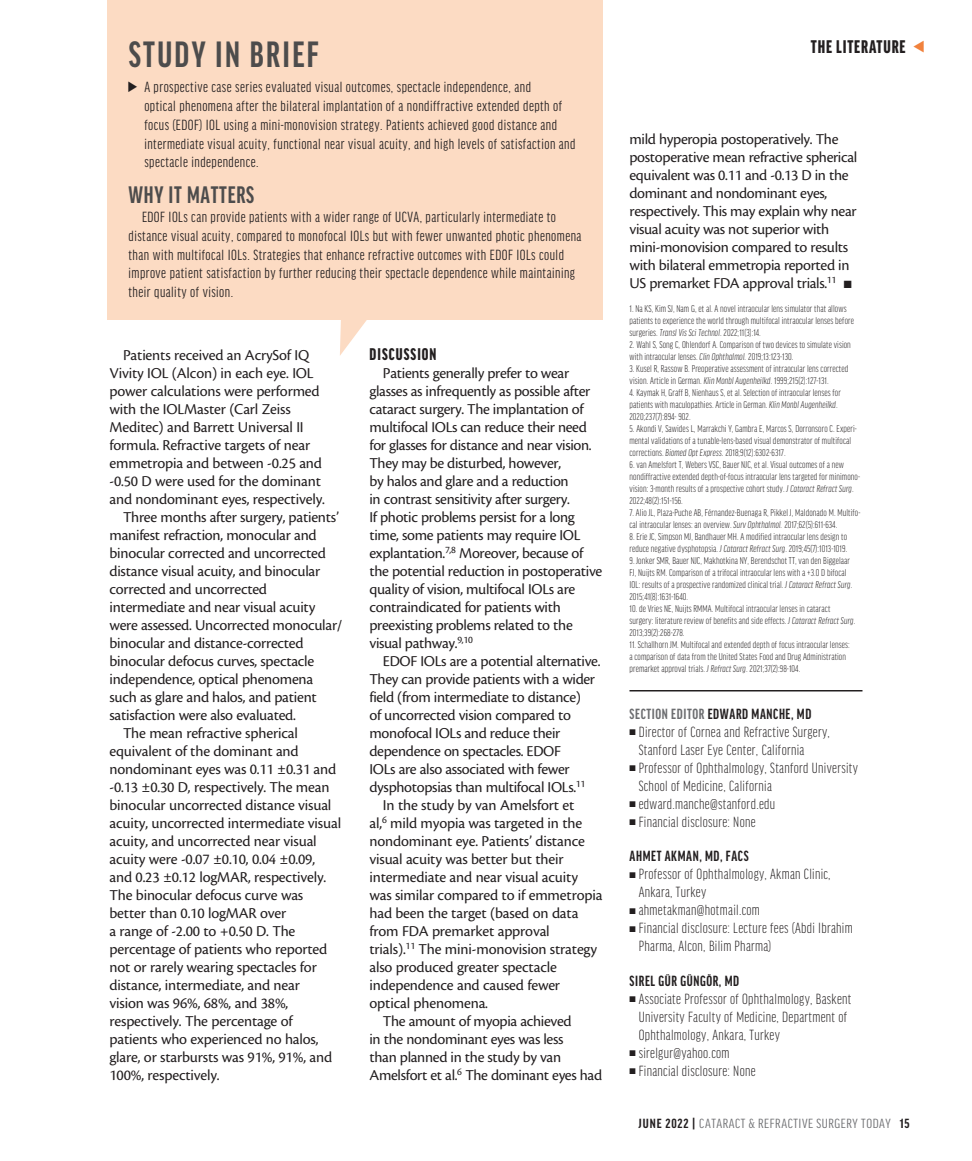
<style>
.page{position:relative;width:972px;height:1161px;background:#fff}
.page>*{position:absolute;margin:0;border:0;box-sizing:border-box;transform-origin:0 0}
.study_in_brief_heade{font:700 extra-condensed 39px "Good Headline Pro";letter-spacing:.06em;color:#4d4c4c}
.study_in_brief_subhe{font:700 extra-condensed 25.5px "Good Headline Pro";letter-spacing:.03em;color:#4d4c4c}
.t1{font:900 extra-condensed 19.5px "Good Headline Pro";letter-spacing:.045em;color:#231f20}
.subhead_alternate{font:900 extra-condensed 18px "Good Headline Pro";letter-spacing:.06em;color:#231f20}
.body{font:15.75px/18px "Cronos Pro";letter-spacing:-.015em;color:#231f20}
.study_in_brief_body{font:extra-condensed 15.75px/18.8px "Good Headline Pro";letter-spacing:.03em;color:#231f20}
.bio_info{font:300 extra-condensed 15.75px/18px "Good Headline Pro";letter-spacing:.02em;color:#231f20}
.bio_name_no_line{font:700 extra-condensed 15.75px "Good Headline Pro";letter-spacing:.04em;color:#231f20}
.bio_name{font:700 extra-condensed 15.75px "Good Headline Pro";letter-spacing:.04em;color:#231f20}
.t2{font:extra-condensed 14.1px "Good Headline Pro";letter-spacing:.035em;color:#6c6d70;scale:1.11 1}
.footnote{font:300 extra-condensed 10.5px/12px "Good Headline Pro";letter-spacing:.01em;color:#231f20}
.body-2{font:10.5px "Zapf Dingbats ITC";color:#231f20}
.s1{font-style:italic}
.s2{color:#6c6d70}
.s3{font-weight:700;color:#231f20}
</style>
<div class="page">
<hr style="left:630px;top:690px;width:232px;height:2px;background:#231f20">
<div style="left:107px;top:0;width:496px;height:320px;background:#fcdbc3"></div>
<svg style="left:340px;top:320px;width:27px;height:36px"></svg>
<p class="study_in_brief_heade" style="left:129px;top:35px;width:192px">STUDY IN BRIEF</p>
<p class="study_in_brief_body" style="left:144px;top:78px;width:433px">A prospective case series evaluated visual outcomes, spectacle independence, and<br>optical phenomena after the bilateral implantation of a nondiffractive extended depth of focus (EDOF) IOL using a mini-monovision strategy. Patients achieved good distance and intermediate visual acuity, functional near visual acuity, and high levels of satisfaction and spectacle independence.</p>
<p class="study_in_brief_subhe" style="left:129px;top:183px;width:127px">WHY IT MATTERS</p>
<p class="study_in_brief_body" style="left:129px;top:208px;width:454px;text-indent:14px">EDOF IOLs can provide patients with a wider range of UCVA, particularly intermediate to distance visual acuity, compared to monofocal IOLs but with fewer unwanted photic phenomena than with multifocal IOLs. Strategies that enhance refractive outcomes with EDOF IOLs could improve patient satisfaction by further reducing their spectacle dependence while maintaining their quality of vision.</p>
<p class="body" style="left:110px;top:346px;width:217px;text-indent:14px">Patients received an AcrySof IQ Vivity IOL (Alcon) in each eye. IOL power calculations were performed with the IOLMaster (Carl Zeiss Meditec) and Barrett Universal II formula. Refractive targets of near emmetropia and between -0.25 and -0.50 D were used for the dominant and nondominant eyes, respectively.</p>
<p class="body" style="left:110px;top:508px;width:235px;text-indent:14px">Three months after surgery, patients’ manifest refraction, monocular and binocular corrected and uncorrected distance visual acuity, and binocular corrected and uncorrected intermediate and near visual acuity were assessed. Uncorrected monocular/ binocular and distance-corrected binocular defocus curves, spectacle independence, optical phenomena such as glare and halos, and patient satisfaction were also evaluated.</p>
<p class="body" style="left:110px;top:724px;width:233px;text-indent:14px">The mean refractive spherical equivalent of the dominant and nondominant eyes was 0.11 ±0.31 and -0.13 ±0.30 D, respectively. The mean binocular uncorrected distance visual acuity, uncorrected intermediate visual acuity, and uncorrected near visual acuity were -0.07 ±0.10, 0.04 ±0.09, and 0.23 ±0.12 logMAR, respectively.<br>The binocular defocus curve was better than 0.10 logMAR over<br>a range of -2.00 to +0.50 D. The percentage of patients who reported not or rarely wearing spectacles for distance, intermediate, and near<br>vision was 96%, 68%, and 38%, respectively. The percentage of patients who experienced no halos, glare, or starbursts was 91%, 91%, and 100%, respectively.</p>
<p class="subhead_alternate" style="left:370px;top:345px;width:68px">DISCUSSION</p>
<p class="body" style="left:369px;top:364px;width:234px;text-indent:14px">Patients generally prefer to wear glasses as infrequently as possible after cataract surgery. The implantation of multifocal IOLs can reduce their need for glasses for distance and near vision.<br>They may be disturbed, however,<br>by halos and glare and a reduction<br>in contrast sensitivity after surgery.<br>If photic problems persist for a long time, some patients may require IOL explantation.<sup>7,8</sup> Moreover, because of the potential reduction in postoperative quality of vision, multifocal IOLs are contraindicated for patients with preexisting problems related to the visual pathway.<sup>9,10</sup></p>
<p class="body" style="left:369px;top:652px;width:232px;text-indent:14px">EDOF IOLs are a potential alternative.<br>They can provide patients with a wider field (from intermediate to distance)<br>of uncorrected vision compared to monofocal IOLs and reduce their dependence on spectacles. EDOF<br>IOLs are also associated with fewer dysphotopsias than multifocal IOLs.<sup>11</sup></p>
<p class="body" style="left:369px;top:796px;width:235px;text-indent:14px">In the study by van Amelsfort et<br>al,<sup>6</sup> mild myopia was targeted in the nondominant eye. Patients’ distance visual acuity was better but their intermediate and near visual acuity was similar compared to if emmetropia had been the target (based on data from FDA premarket approval<br>trials).<sup>11</sup> The mini-monovision strategy also produced greater spectacle independence and caused fewer optical phenomena.</p>
<p class="body" style="left:369px;top:1012px;width:234px;text-indent:14px">The amount of myopia achieved<br>in the nondominant eyes was less<br>than planned in the study by van<br>Amelsfort et al.<sup>6</sup> The dominant eyes had</p>
<p class="t1" style="left:811px;top:37px;width:96px">THE LITERATURE</p>
<p class="body" style="left:630px;top:130px;width:229px">mild hyperopia postoperatively. The postoperative mean refractive spherical equivalent was 0.11 and -0.13 D in the dominant and nondominant eyes, respectively. This may explain why near visual acuity was not superior with mini-monovision compared to results with bilateral emmetropia reported in US premarket FDA approval trials.<sup>11</sup></p>
<p class="body-2" style="left:844px;top:279px;width:9px">■</p>
<p class="footnote" style="left:630px;top:303px;width:226px">1. Na KS, Kim SJ, Nam G, et al. A novel intraocular lens simulator that allows patients to experience the world through multifocal intraocular lenses before surgeries. <span class="s1">Transl Vis Sci Technol</span>. 2022;11(3):14.</p>
<p class="footnote" style="left:630px;top:339px;width:223px">2. Wahl S, Song C, Ohlendorf A. Comparison of two devices to simulate vision with intraocular lenses. <span class="s1">Clin Ophthalmol.</span> 2019;13:123-130.</p>
<p class="footnote" style="left:630px;top:363px;width:220px">3. Kusel R, Rassow B. Preoperative assessment of intraocular lens corrected vision. Article in German. <span class="s1">Klin Monbl Augenheilkd</span>. 1999;215(2):127-131.</p>
<p class="footnote" style="left:630px;top:387px;width:213px">4. Kaymak H, Graff B, Nienhaus S, et al. Selection of intraocular lenses for patients with maculopathies. Article in German. <span class="s1">Klin Monbl Augenheilkd</span>.<br>2020;237(7):894- 902.</p>
<p class="footnote" style="left:630px;top:423px;width:229px">5. Akondi V, Sawides L, Marrakchi Y, Gambra E, Marcos S, Dorronsoro C. Experi&shy;mental validations of a tunable-lens-based visual demonstrator of multifocal corrections. <span class="s1">Biomed Opt Express</span>. 2018;9(12):6302-6317.</p>
<p class="footnote" style="left:630px;top:459px;width:232px">6. van Amelsfort T, Webers VSC, Bauer NJC, et al. Visual outcomes of a new nondiffractive extended depth-of-focus intraocular lens targeted for minimono&shy;vision: 3-month results of a prospective cohort study. <span class="s1">J Cataract Refract Surg</span>.<br>2022;48(2):151-156.</p>
<p class="footnote" style="left:630px;top:507px;width:232px">7. Alio JL, Plaza-Puche AB, Férnandez-Buenaga R, Pikkel J, Maldonado M. Multifo&shy;cal intraocular lenses: an overview. <span class="s1">Surv Ophthalmol.</span> 2017;62(5):611-634.</p>
<p class="footnote" style="left:630px;top:531px;width:219px">8. Erie JC, Simpson MJ, Bandhauer MH. A modified intraocular lens design to reduce negative dysphotopsia. <span class="s1">J Cataract Refract Surg</span>. 2019;45(7):1013-1019.</p>
<p class="footnote" style="left:630px;top:555px;width:224px">9. Jonker SMR, Bauer NJC, Makhotkina NY, Berendschot TT, van den Biggelaar FJ, Nuijts RM. Comparison of a trifocal intraocular lens with a +3.0 D bifocal IOL: results of a prospective randomized clinical trial. <span class="s1">J Cataract Refract Surg</span>.<br>2015;41(8):1631-1640.</p>
<p class="footnote" style="left:630px;top:603px;width:227px">10. de Vries NE, Nuijts RMMA. Multifocal intraocular lenses in cataract surgery: literature review of benefits and side effects. <span class="s1">J Cataract Refract Surg</span>.<br>2013;39(2):268-278.</p>
<p class="footnote" style="left:630px;top:639px;width:222px">11. Schallhorn JM. Multifocal and extended depth of focus intraocular lenses: a comparison of data from the United States Food and Drug Administration premarket approval trials. <span class="s1">J Refract Surg</span>. 2021;37(2):98-104.</p>
<p class="bio_name" style="left:630px;top:706px;width:183px"><span class="s2">SECTION EDITOR</span> EDWARD MANCHE, MD</p>
<p class="bio_info" style="left:639px;top:723px;width:193px;text-indent:-9px">■ Director of Cornea and Refractive Surgery,<br>Stanford Laser Eye Center, California</p>
<p class="bio_info" style="left:639px;top:759px;width:221px;text-indent:-9px">■ Professor of Ophthalmology, Stanford University<br>School of Medicine, California</p>
<p class="bio_info" style="left:630px;top:795px;width:147px">■ edward.manche@stanford.edu</p>
<p class="bio_info" style="left:630px;top:813px;width:128px">■ Financial disclosure: None</p>
<p class="bio_name_no_line" style="left:630px;top:848px;width:121px">AHMET AKMAN, MD, FACS</p>
<p class="bio_info" style="left:639px;top:865px;width:193px;text-indent:-9px">■ Professor of Ophthalmology, Akman Clinic,<br>Ankara, Turkey</p>
<p class="bio_info" style="left:630px;top:901px;width:132px">■ ahmetakman@hotmail.com</p>
<p class="bio_info" style="left:639px;top:919px;width:215px;text-indent:-9px">■ Financial disclosure: Lecture fees (Abdi Ibrahim<br>Pharma, Alcon, Bilim Pharma)</p>
<p class="bio_name_no_line" style="left:630px;top:973px;width:111px">SIREL GÜR GÜNGÖR, MD</p>
<p class="bio_info" style="left:639px;top:990px;width:214px;text-indent:-9px">■ Associate Professor of Ophthalmology, Baskent<br>University Faculty of Medicine, Department of<br>Ophthalmology, Ankara, Turkey</p>
<p class="bio_info" style="left:630px;top:1044px;width:102px">■ sirelgur@yahoo.com</p>
<p class="bio_info" style="left:630px;top:1062px;width:128px">■ Financial disclosure: None</p>
<p class="t2" style="left:639px;top:1117px;width:245px"><span class="s3">JUNE 2022 |</span> CATARACT &amp; REFRACTIVE SURGERY TODAY <span class="s3">15</span></p>
</div>
